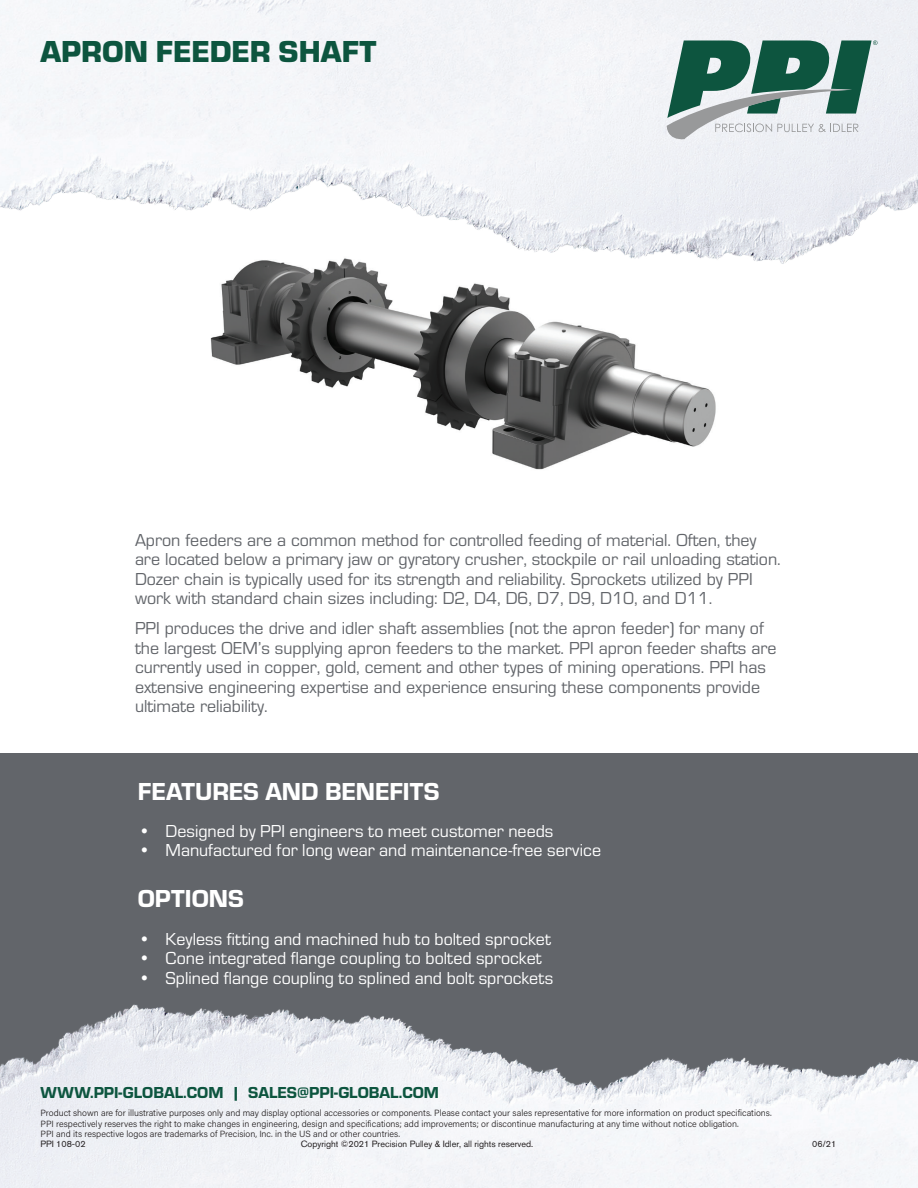
<style>
.page{position:relative;width:918px;height:1188px;background:#fff}
.page>*{position:absolute;margin:0;border:0;box-sizing:border-box;transform-origin:0 0}
.t1{font:900 31.5px "Eurostile";color:#0d553f}
.t2{font:25.5px "Eurostile Hea";color:#fff}
.t3{font:18px/19.5px "Eurostile";color:#62656a}
.t4{font:18px "Eurostile";color:#fff}
.t5{font:16.5px "Eurostile Hea";color:#0d553f}
.t6{font:300 9px/10.8px "Acumin Pro";color:#231f20}
.t7{font:9px "Akzidenz Grotesk BQ";color:#231f20}
</style>
<div class="page">
<div style="left:0;top:754px;width:918px;height:434px;background:#62656a"></div>
<img style="left:0;top:1004px;width:918px;height:184px">
<img style="left:210px;top:275px;width:506px;height:195px">
<img style="left:0;top:0;width:918px;height:275px">
<svg style="left:667px;top:40px;width:211px;height:99px"></svg>
<h1 class="t1" style="left:40px;top:28px;width:338px">APRON FEEDER SHAFT</h1>
<p class="t3" style="left:135px;top:529px;width:647px">Apron feeders are a common method for controlled feeding of material. Often, they are located below a primary jaw or gyratory crusher, stockpile or rail unloading station.<br>Dozer chain is typically used for its strength and reliability. Sprockets utilized by PPI work with standard chain sizes including: D2, D4, D6, D7, D9, D10, and D11.</p>
<p class="t3" style="left:135px;top:618px;width:643px">PPI produces the drive and idler shaft assemblies (not the apron feeder) for many of the largest OEM’s supplying apron feeders to the market. PPI apron feeder shafts are currently used in copper, gold, cement and other types of mining operations. PPI has extensive engineering expertise and experience ensuring these components provide ultimate reliability.</p>
<h2 class="t2" style="left:138px;top:773px;width:303px">FEATURES AND BENEFITS</h2>
<p class="t4" style="left:139px;top:819px;width:416px">• Designed by PPI engineers to meet customer needs</p>
<p class="t4" style="left:139px;top:838px;width:464px">• Manufactured for long wear and maintenance-free service</p>
<h2 class="t2" style="left:138px;top:881px;width:108px">OPTIONS</h2>
<p class="t4" style="left:139px;top:927px;width:414px">• Keyless fitting and machined hub to bolted sprocket</p>
<p class="t4" style="left:139px;top:946px;width:405px">• Cone integrated flange coupling to bolted sprocket</p>
<p class="t4" style="left:139px;top:966px;width:416px">• Splined flange coupling to splined and bolt sprockets</p>
<p class="t5" style="left:40px;top:1081px;width:400px">WWW.PPI-GLOBAL.COM | SALES@PPI-GLOBAL.COM</p>
<p class="t6" style="left:40px;top:1107px;width:733px">Product shown are for illustrative purposes only and may display optional accessories or components. Please contact your sales representative for more information on product specifications.<br>PPI respectively reserves the right to make changes in engineering, design and specifications; add improvements; or discontinue manufacturing at any time without notice obligation.<br>PPI and its respective logos are trademarks of Precision, Inc. in the US and or other countries.</p>
<p class="t7" style="left:40px;top:1138px;width:47px">PPI 108-02</p>
<p class="t7" style="left:301px;top:1138px;width:234px">Copyright ©2021 Precision Pulley &amp; Idler, all rights reserved.</p>
<p class="t7" style="left:812px;top:1138px;width:25px">06/21</p>
</div>
